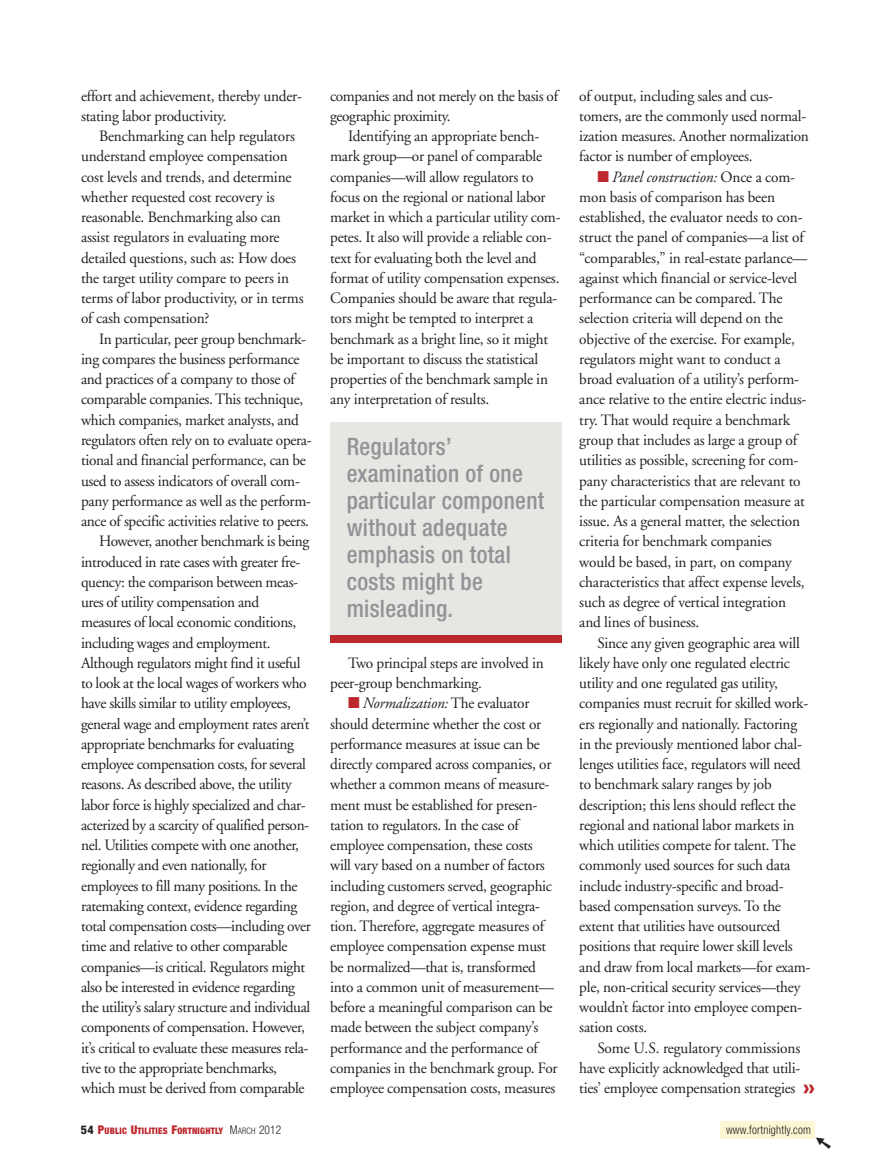
<style>
.page{position:relative;width:878px;height:1175px;background:#fff}
.page>*{position:absolute;margin:0;border:0;box-sizing:border-box;transform-origin:0 0}
.t1{font:500 condensed 24px/27px "Helvetica Neue";letter-spacing:.015em;color:#919396}
.t2{font:700 22.5px "Univers";color:#bd282e}
.t3{font:15.75px/20.2px "Adobe Garamond";letter-spacing:-.015em;color:#231f20}
.t4{font:300 condensed 12px "Helvetica Neue";letter-spacing:.015em;color:#231f20;scale:.95 1}
.t5{font:900 condensed 9px "Helvetica Neue";letter-spacing:.02em;color:#bd282e}
.s1{color:#bd282e}
.s2{font-style:italic}
.s3{font-weight:800;font-size:12px;color:#231f20}
.s4{font-size:12px}
.s5{font-weight:300;font-size:12px;color:#231f20}
.s6{font-weight:300;color:#231f20}
</style>
<div class="page">
<div style="left:330px;top:593px;width:231px;height:50px;background:#bd282e"></div>
<div style="left:330px;top:422px;width:231px;height:212px;background:#e5e7e2"></div>
<div style="left:719px;top:1121px;width:95px;height:18px;background:#fcf6d3"></div>
<p class="t3" style="left:81px;top:87px;width:222px">effort and achievement, thereby under&shy;stating labor productivity.</p>
<p class="t3" style="left:81px;top:127px;width:224px;text-indent:18px">Benchmarking can help regulators understand employee compensation cost levels and trends, and determine whether requested cost recovery is reasonable. Benchmarking also can assist regulators in evaluating more detailed questions, such as: How does the target utility compare to peers in terms of labor productivity, or in terms of cash compensation?</p>
<p class="t3" style="left:99px;top:330px;width:209px">In particular, peer group benchmark-</p>
<p class="t3" style="left:81px;top:350px;width:220px">ing compares the business performance</p>
<p class="t3" style="left:81px;top:370px;width:215px">and practices of a company to those of</p>
<p class="t3" style="left:81px;top:391px;width:224px">comparable companies. This technique,</p>
<p class="t3" style="left:81px;top:411px;width:219px">which companies, market analysts, and</p>
<p class="t3" style="left:81px;top:431px;width:232px">regulators often rely on to evaluate opera-</p>
<p class="t3" style="left:81px;top:451px;width:226px">tional and financial performance, can be</p>
<p class="t3" style="left:81px;top:472px;width:220px">used to assess indicators of overall com-</p>
<p class="t3" style="left:81px;top:492px;width:231px">pany performance as well as the perform-</p>
<p class="t3" style="left:81px;top:512px;width:229px">ance of specific activities relative to peers.</p>
<p class="t3" style="left:99px;top:532px;width:211px">However, another benchmark is being</p>
<p class="t3" style="left:81px;top:553px;width:221px">introduced in rate cases with greater fre-</p>
<p class="t3" style="left:81px;top:573px;width:219px">quency: the comparison between meas-</p>
<p class="t3" style="left:81px;top:593px;width:180px">ures of utility compensation and</p>
<p class="t3" style="left:81px;top:613px;width:217px">measures of local economic conditions,</p>
<p class="t3" style="left:81px;top:634px;width:191px">including wages and employment.</p>
<p class="t3" style="left:81px;top:654px;width:221px">Although regulators might find it useful</p>
<p class="t3" style="left:81px;top:674px;width:227px">to look at the local wages of workers who</p>
<p class="t3" style="left:81px;top:694px;width:211px">have skills similar to utility employees,</p>
<p class="t3" style="left:81px;top:715px;width:230px">general wage and employment rates aren’t</p>
<p class="t3" style="left:81px;top:735px;width:214px">appropriate benchmarks for evaluating</p>
<p class="t3" style="left:81px;top:755px;width:226px">employee compensation costs, for several</p>
<p class="t3" style="left:81px;top:775px;width:212px">reasons. As described above, the utility</p>
<p class="t3" style="left:81px;top:796px;width:226px">labor force is highly specialized and char-</p>
<p class="t3" style="left:81px;top:816px;width:230px">acterized by a scarcity of qualified person-</p>
<p class="t3" style="left:81px;top:836px;width:219px">nel. Utilities compete with one another,</p>
<p class="t3" style="left:81px;top:856px;width:187px">regionally and even nationally, for</p>
<p class="t3" style="left:81px;top:877px;width:218px">employees to fill many positions. In the</p>
<p class="t3" style="left:81px;top:897px;width:218px">ratemaking context, evidence regarding</p>
<p class="t3" style="left:81px;top:917px;width:231px">total compensation costs—including over</p>
<p class="t3" style="left:81px;top:937px;width:208px">time and relative to other comparable</p>
<p class="t3" style="left:81px;top:958px;width:226px">companies—is critical. Regulators might</p>
<p class="t3" style="left:81px;top:978px;width:215px">also be interested in evidence regarding</p>
<p class="t3" style="left:81px;top:998px;width:231px">the utility’s salary structure and individual</p>
<p class="t3" style="left:81px;top:1018px;width:225px">components of compensation. However,</p>
<p class="t3" style="left:81px;top:1039px;width:229px">it’s critical to evaluate these measures rela-</p>
<p class="t3" style="left:81px;top:1059px;width:197px">tive to the appropriate benchmarks,</p>
<p class="t3" style="left:81px;top:1079px;width:225px">which must be derived from comparable</p>
<p class="t3" style="left:330px;top:87px;width:229px">companies and not merely on the basis of geographic proximity.</p>
<p class="t3" style="left:330px;top:127px;width:232px;text-indent:18px">Identifying an appropriate bench&shy;mark group—or panel of comparable companies—will allow regulators to focus on the regional or national labor market in which a particular utility com&shy;petes. It also will provide a reliable con&shy;text for evaluating both the level and format of utility compensation expenses.<br>Companies should be aware that regula&shy;tors might be tempted to interpret a benchmark as a bright line, so it might be important to discuss the statistical properties of the benchmark sample in any interpretation of results.</p>
<h1 class="t1" style="left:346px;top:435px;width:199px">Regulators’ examination of one particular component without adequate emphasis on total costs might be misleading.</h1>
<p class="t3" style="left:330px;top:654px;width:215px;text-indent:18px">Two principal steps are involved in peer-group benchmarking.</p>
<p class="t3" style="left:330px;top:694px;width:229px;text-indent:18px"><span class="s1">■</span> <span class="s2">Normalization:</span> The evaluator should determine whether the cost or performance measures at issue can be directly compared across companies, or whether a common means of measure&shy;ment must be established for presen - tation to regulators. In the case of employee compensation, these costs will vary based on a number of factors including customers served, geographic region, and degree of vertical integra&shy;tion. Therefore, aggregate measures of employee compensation expense must be normalized—that is, transformed into a common unit of measurement— before a meaningful comparison can be made between the subject company’s performance and the performance of companies in the benchmark group. For employee compensation costs, measures</p>
<p class="t3" style="left:579px;top:87px;width:231px">of output, including sales and cus&shy;tomers, are the commonly used normal&shy;ization measures. Another normalization factor is number of employees.</p>
<p class="t3" style="left:579px;top:168px;width:230px;text-indent:18px"><span class="s1">■</span> <span class="s2">Panel construction:</span> Once a com&shy;mon basis of comparison has been established, the evaluator needs to con&shy;struct the panel of companies—a list of “comparables,” in real-estate parlance— against which financial or service-level performance can be compared. The selection criteria will depend on the objective of the exercise. For example, regulators might want to conduct a broad evaluation of a utility’s perform&shy;ance relative to the entire electric indus&shy;try. That would require a benchmark group that includes as large a group of utilities as possible, screening for com&shy;pany characteristics that are relevant to the particular compensation measure at issue. As a general matter, the selection criteria for benchmark companies would be based, in part, on company characteristics that affect expense levels, such as degree of vertical integration and lines of business.</p>
<p class="t3" style="left:579px;top:634px;width:233px;text-indent:18px">Since any given geographic area will likely have only one regulated electric utility and one regulated gas utility, companies must recruit for skilled work&shy;ers regionally and nationally. Factoring in the previously mentioned labor chal&shy;lenges utilities face, regulators will need to benchmark salary ranges by job description; this lens should reflect the regional and national labor markets in which utilities compete for talent. The commonly used sources for such data include industry-specific and broad&shy;based compensation surveys. To the extent that utilities have outsourced positions that require lower skill levels and draw from local markets—for exam&shy;ple, non-critical security services—they wouldn’t factor into employee compen&shy;sation costs.</p>
<p class="t3" style="left:579px;top:1039px;width:222px;text-align:justify;text-indent:18px">Some U.S. regulatory commissions have explicitly acknowledged that utili&shy;ties’ employee compensation strategies</p>
<h2 class="t2" style="left:802px;top:1078px;width:14px">»</h2>
<p class="t5" style="left:81px;top:1127px;width:202px"><span class="s3">54</span> <span class="s4">P</span>UBLIC <span class="s4">U</span>TILITIES <span class="s4">F</span>ORTNIGHTLY <span class="s5">M</span><span class="s6">ARCH</span> <span class="s5">2012</span></p>
<p class="t4" style="left:726px;top:1125px;width:91px">www.fortnightly.com</p>
</div>
